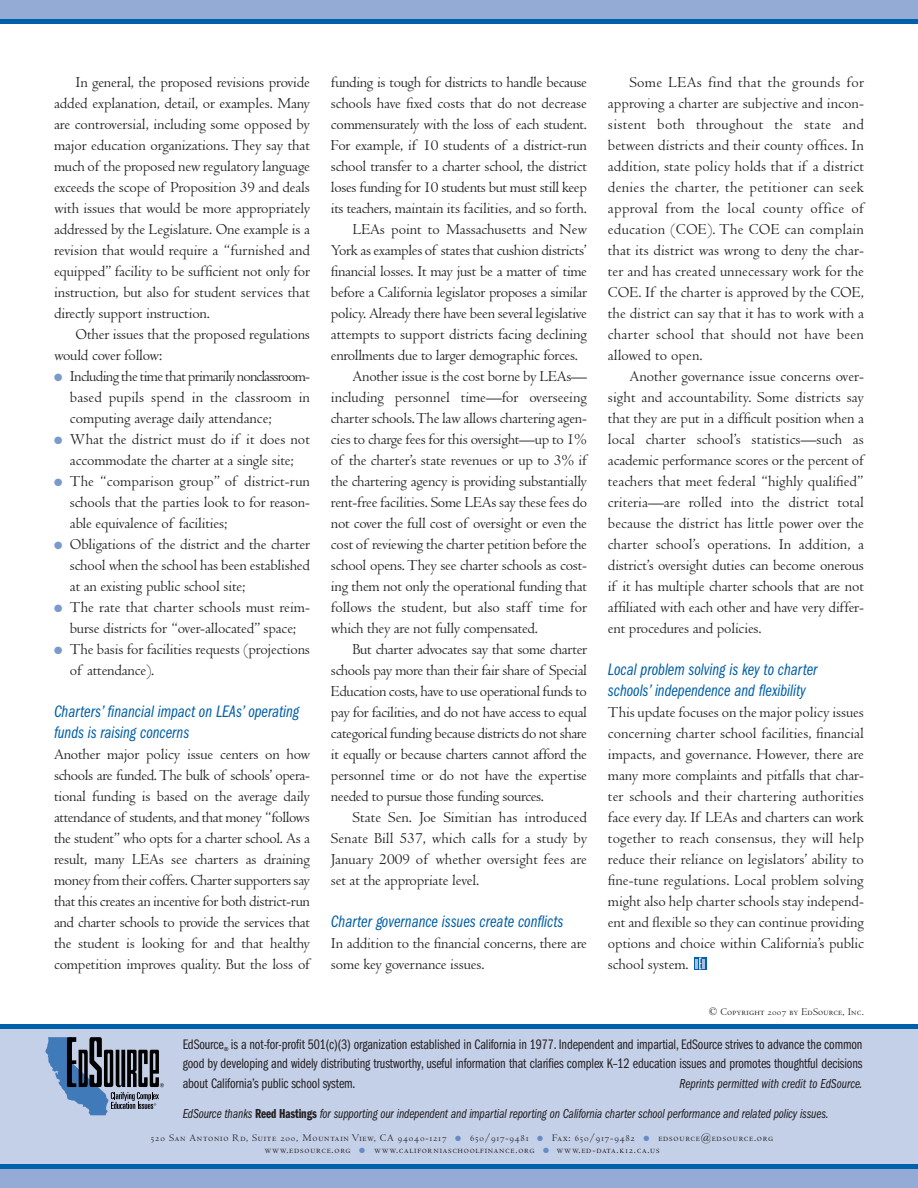
<style>
.page{position:relative;width:918px;height:1188px;background:#fff}
.page>*{position:absolute;margin:0;border:0;box-sizing:border-box;transform-origin:0 0}
.t1{font:17.25px/21px "Franklin Gothic Book Cmpr Ital";color:#0060a9}
.t2{font:15.75px/21px "Centaur";letter-spacing:-.015em;color:#231f20;text-align:justify}
.t3{font:15.75px "Centaur";letter-spacing:.005em;color:#231f20}
.t4{font:14.25px/19.5px "Franklin Gothic Book Cmpr";letter-spacing:-.01em;color:#231f20;text-align:justify}
.t5{font:13.5px "Franklin Gothic Book Cmpr Ital";letter-spacing:-.01em;color:#231f20}
.t6{font:10.5px/12px "Centaur MT SC";letter-spacing:.075em;color:#231f20;text-align:center}
.t7{font:10.5px "Centaur MT SC";letter-spacing:.02em;color:#231f20}
.s1{color:#7b9acc}
.s2{font-family:"Franklin Gothic Demi Cmpr"}
.s3{color:#668cc4}
</style>
<div class="page">
<div style="left:0;top:1028px;width:918px;height:142px;background:#c4d0e8"></div>
<div style="left:0;top:1164px;width:918px;height:24px;background:#93abd5"></div>
<hr style="left:0;top:1164px;width:918px;height:4px;background:#0060a9">
<div style="left:0;top:0;width:918px;height:24px;background:#93abd5"></div>
<hr style="left:0;top:20px;width:918px;height:4px;background:#0060a9">
<svg style="left:45px;top:1037px;width:119px;height:78px"></svg>
<div style="left:694px;top:957px;width:13px;height:13px;background:#0060a9"></div>
<svg style="left:695px;top:958px;width:10px;height:11px"></svg>
<div style="left:0;top:1024px;width:918px;height:5px;background:#0060a9"></div>
<p class="t2" style="left:54px;top:73px;width:258px;text-indent:22px">In general, the proposed revisions provide added explanation, detail, or examples. Many are controversial, including some opposed by major education organizations. They say that much of the proposed new regulatory language exceeds the scope of Proposition 39 and deals with issues that would be more appropriately addressed by the Legislature. One example is a revision that would require a “furnished and equipped” facility to be sufficient not only for instruction, but also for student services that directly support instruction.</p>
<p class="t2" style="left:54px;top:325px;width:257px;text-indent:22px">Other issues that the proposed regulations would cover follow:</p>
<p class="t2" style="left:70px;top:367px;width:242px;text-indent:-16px"><span class="s1">●</span> Including the time that primarily nonclassroom&shy;based pupils spend in the classroom in computing average daily attendance;</p>
<p class="t2" style="left:54px;top:430px;width:258px;text-align:center"><span class="s1">●</span> What the district must do if it does not accommodate the charter at a single site;</p>
<p class="t2" style="left:70px;top:472px;width:242px;text-indent:-16px"><span class="s1">●</span> The “comparison group” of district-run schools that the parties look to for reason&shy;able equivalence of facilities;</p>
<p class="t2" style="left:70px;top:535px;width:242px;text-indent:-16px"><span class="s1">●</span> Obligations of the district and the charter school when the school has been established at an existing public school site;</p>
<p class="t2" style="left:54px;top:598px;width:258px;text-align:center"><span class="s1">●</span> The rate that charter schools must reim&shy;burse districts for “over-allocated” space;</p>
<p class="t2" style="left:70px;top:640px;width:242px;text-indent:-16px"><span class="s1">●</span> The basis for facilities requests (projections of attendance).</p>
<p class="t1" style="left:54px;top:702px;width:247px">Charters’ financial impact on LEAs’ operating funds is raising concerns</p>
<p class="t2" style="left:54px;top:745px;width:258px">Another major policy issue centers on how schools are funded. The bulk of schools’ opera&shy;tional funding is based on the average daily attendance of students, and that money “follows the student” who opts for a charter school. As a result, many LEAs see charters as draining money from their coffers. Charter supporters say that this creates an incentive for both district-run and charter schools to provide the services that the student is looking for and that healthy competition improves quality. But the loss of</p>
<p class="t2" style="left:331px;top:73px;width:258px">funding is tough for districts to handle because</p>
<p class="t2" style="left:331px;top:94px;width:257px">schools have fixed costs that do not decrease</p>
<p class="t2" style="left:331px;top:115px;width:258px">commensurately with the loss of each student.</p>
<p class="t2" style="left:331px;top:136px;width:258px">For example, if 10 students of a district-run</p>
<p class="t2" style="left:331px;top:157px;width:258px">school transfer to a charter school, the district</p>
<p class="t2" style="left:331px;top:178px;width:258px">loses funding for 10 students but must still keep</p>
<p class="t2" style="left:331px;top:199px;width:257px">its teachers, maintain its facilities, and so forth.</p>
<p class="t2" style="left:353px;top:220px;width:236px">LEAs point to Massachusetts and New</p>
<p class="t2" style="left:331px;top:241px;width:258px">York as examples of states that cushion districts’</p>
<p class="t2" style="left:331px;top:262px;width:258px">financial losses. It may just be a matter of time</p>
<p class="t2" style="left:331px;top:283px;width:258px">before a California legislator proposes a similar</p>
<p class="t2" style="left:331px;top:304px;width:258px">policy. Already there have been several legislative</p>
<p class="t2" style="left:331px;top:325px;width:258px">attempts to support districts facing declining</p>
<p class="t2" style="left:331px;top:346px;width:249px">enrollments due to larger demographic forces.</p>
<p class="t2" style="left:353px;top:367px;width:236px">Another issue is the cost borne by LEAs—</p>
<p class="t2" style="left:331px;top:388px;width:258px">including personnel time—for overseeing</p>
<p class="t2" style="left:331px;top:409px;width:258px">charter schools. The law allows chartering agen-</p>
<p class="t2" style="left:331px;top:430px;width:258px">cies to charge fees for this oversight—up to 1%</p>
<p class="t2" style="left:331px;top:451px;width:258px">of the charter’s state revenues or up to 3% if</p>
<p class="t2" style="left:331px;top:472px;width:258px">the chartering agency is providing substantially</p>
<p class="t2" style="left:331px;top:493px;width:258px">rent-free facilities. Some LEAs say these fees do</p>
<p class="t2" style="left:331px;top:514px;width:258px">not cover the full cost of oversight or even the</p>
<p class="t2" style="left:331px;top:535px;width:258px">cost of reviewing the charter petition before the</p>
<p class="t2" style="left:331px;top:556px;width:258px">school opens. They see charter schools as cost-</p>
<p class="t2" style="left:331px;top:577px;width:258px">ing them not only the operational funding that</p>
<p class="t2" style="left:331px;top:598px;width:258px">follows the student, but also staff time for</p>
<p class="t2" style="left:331px;top:619px;width:209px">which they are not fully compensated.</p>
<p class="t2" style="left:353px;top:640px;width:236px">But charter advocates say that some charter</p>
<p class="t2" style="left:331px;top:661px;width:258px">schools pay more than their fair share of Special</p>
<p class="t2" style="left:331px;top:682px;width:258px">Education costs, have to use operational funds to</p>
<p class="t2" style="left:331px;top:703px;width:257px">pay for facilities, and do not have access to equal</p>
<p class="t2" style="left:331px;top:724px;width:258px">categorical funding because districts do not share</p>
<p class="t2" style="left:331px;top:745px;width:258px">it equally or because charters cannot afford the</p>
<p class="t2" style="left:331px;top:766px;width:258px">personnel time or do not have the expertise</p>
<p class="t2" style="left:331px;top:787px;width:215px">needed to pursue those funding sources.</p>
<p class="t3" style="left:353px;top:811px;width:236px">State Sen. Joe Simitian has introduced</p>
<p class="t3" style="left:331px;top:832px;width:258px">Senate Bill 537, which calls for a study by</p>
<p class="t3" style="left:331px;top:853px;width:258px">January 2009 of whether oversight fees are</p>
<p class="t2" style="left:331px;top:871px;width:150px">set at the appropriate level.</p>
<p class="t1" style="left:331px;top:912px;width:234px">Charter governance issues create conflicts</p>
<p class="t2" style="left:331px;top:934px;width:258px">In addition to the financial concerns, there are some key governance issues.</p>
<p class="t2" style="left:608px;top:73px;width:258px;text-indent:22px">Some LEAs find that the grounds for approving a charter are subjective and incon&shy;sistent both throughout the state and between districts and their county offices. In addition, state policy holds that if a district denies the charter, the petitioner can seek approval from the local county office of education (COE). The COE can complain that its district was wrong to deny the char&shy;ter and has created unnecessary work for the COE. If the charter is approved by the COE, the district can say that it has to work with a charter school that should not have been allowed to open.</p>
<p class="t2" style="left:608px;top:367px;width:258px;text-indent:22px">Another governance issue concerns over&shy;sight and accountability. Some districts say that they are put in a difficult position when a local charter school’s statistics—such as academic performance scores or the percent of teachers that meet federal “highly qualified” criteria—are rolled into the district total because the district has little power over the charter school’s operations. In addition, a district’s oversight duties can become onerous if it has multiple charter schools that are not affiliated with each other and have very differ&shy;ent procedures and policies.</p>
<p class="t1" style="left:608px;top:660px;width:211px">Local problem solving is key to charter schools’ independence and flexibility</p>
<p class="t2" style="left:608px;top:703px;width:258px">This update focuses on the major policy issues concerning charter school facilities, financial impacts, and governance. However, there are many more complaints and pitfalls that char&shy;ter schools and their chartering authorities face every day. If LEAs and charters can work together to reach consensus, they will help reduce their reliance on legislators’ ability to fine-tune regulations. Local problem solving might also help charter schools stay independ&shy;ent and flexible so they can continue providing options and choice within California’s public school system.</p>
<p class="t7" style="left:709px;top:1008px;width:157px">© Copyright 2007 by EdSource, Inc.</p>
<p class="t4" style="left:183px;top:1035px;width:681px">EdSource<sub>®</sub> is a not-for-profit 501(c)(3) organization established in California in 1977. Independent and impartial, EdSource strives to advance the common good by developing and widely distributing trustworthy, useful information that clarifies complex K–12 education issues and promotes thoughtful decisions about California’s public school system.</p>
<p class="t5" style="left:679px;top:1079px;width:185px">Reprints permitted with credit to EdSource.</p>
<p class="t5" style="left:183px;top:1109px;width:648px">EdSource thanks <span class="s2">Reed Hastings</span> for supporting our independent and impartial reporting on California charter school performance and related policy issues.</p>
<p class="t6" style="left:151px;top:1133px;width:624px">520 San Antonio Rd, Suite 200, Mountain View, CA 94040-1217 <span class="s3">●</span> 650/917-9481 <span class="s3">●</span> Fax: 650/917-9482 <span class="s3">●</span> edsource@edsource.org www.edsource.org <span class="s3">●</span> www.californiaschoolfinance.org <span class="s3">●</span> www.ed-data.k12.ca.us</p>
</div>
